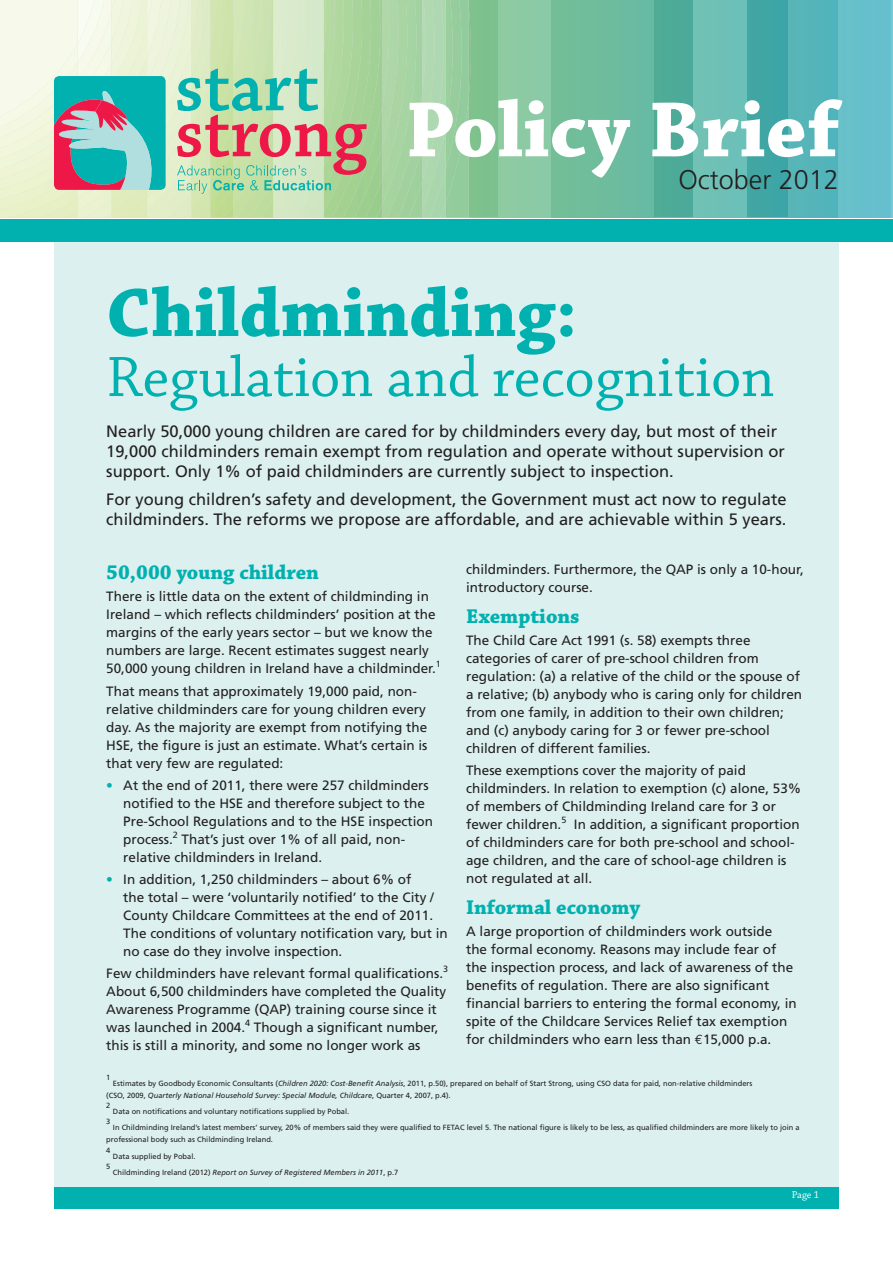
<style>
.page{position:relative;width:893px;height:1263px;background:#fff}
.page>*{position:absolute;margin:0;border:0;box-sizing:border-box;transform-origin:0 0}
.t1{font:700 82.5px "Chaparral Pro";color:#fff}
.t2{font:700 72px "Chaparral Pro";color:#00b1b0}
.t3{font:60px "Chaparral Pro";color:#00b1b0}
.t4{font:300 27px "Frutiger";color:#231f20}
.t5{font:700 21px "Chaparral Pro";color:#00b1b0}
.t6{font:16.5px/19.8px "Frutiger";color:#231f20}
.t7{font:13.5px/18px "Frutiger";color:#231f20}
.t8{font:10.5px "Chaparral Pro";color:#fff}
.t9{font:7.5px/12px "Frutiger";color:#231f20}
.t10{font:italic 7.5px "Frutiger";color:#231f20}
.s1{color:#00b1b0}
.s2{font-family:"Euro Mono"}
.s3{font-style:italic}
.s4{font-style:normal}
</style>
<div class="page">
<div style="left:54px;top:226px;width:785px;height:983px;background:#dbf0ef"></div>
<div style="left:54px;top:1188px;width:785px;height:21px;background:#00b1b0"></div>
<svg style="left:654px;top:0;width:134px;height:218px;background:#47a89e"></svg>
<div style="left:551px;top:0;width:103px;height:218px;background:#6fbc9d"></div>
<div style="left:694px;top:0;width:52px;height:218px;background:#6ec0b7"></div>
<div style="left:788px;top:0;width:51px;height:218px;background:#54b4b9"></div>
<div style="left:498px;top:0;width:53px;height:218px;background:#8ccaa4"></div>
<div style="left:839px;top:0;width:52px;height:218px;background:#66c0cc"></div>
<hr style="left:891px;top:0;width:2px;height:218px;background:#7cc9d5">
<svg style="left:0;top:0;width:498px;height:218px;background:#b4d1b2"></svg>
<div style="left:0;top:219px;width:893px;height:23px;background:#00b1b0"></div>
<p class="t1" style="left:405px;top:82px;width:435px">Policy Brief</p>
<p class="t4" style="left:678px;top:164px;width:162px">October 2012</p>
<p class="t2" style="left:106px;top:271px;width:472px">Childminding:</p>
<p class="t3" style="left:106px;top:344px;width:670px">Regulation and recognition</p>
<p class="t6" style="left:106px;top:421px;width:680px">Nearly 50,000 young children are cared for by childminders every day, but most of their<br>19,000 childminders remain exempt from regulation and operate without supervision or support. Only 1% of paid childminders are currently subject to inspection.</p>
<p class="t6" style="left:106px;top:489px;width:682px">For young children’s safety and development, the Government must act now to regulate childminders. The reforms we propose are affordable, and are achievable within 5 years.</p>
<p class="t5" style="left:106px;top:560px;width:214px">50,000 young children</p>
<p class="t7" style="left:106px;top:587px;width:336px">There is little data on the extent of childminding in Ireland – which reflects childminders’ position at the margins of the early years sector – but we know the numbers are large. Recent estimates suggest nearly 50,000 young children in Ireland have a childminder.<sup>1</sup></p>
<p class="t7" style="left:106px;top:682px;width:323px">That means that approximately 19,000 paid, non&shy;relative childminders care for young children every day. As the majority are exempt from notifying the HSE, the figure is just an estimate. What’s certain is that very few are regulated:</p>
<p class="t7" style="left:123px;top:776px;width:311px;text-indent:-17px"><span class="s1">•</span> At the end of 2011, there were 257 childminders notified to the HSE and therefore subject to the Pre-School Regulations and to the HSE inspection process.<sup>2</sup> That’s just over 1% of all paid, non&shy;relative childminders in Ireland.</p>
<p class="t7" style="left:123px;top:870px;width:326px;text-indent:-17px"><span class="s1">•</span> In addition, 1,250 childminders – about 6% of<br>the total – were ‘voluntarily notified’ to the City / County Childcare Committees at the end of 2011.<br>The conditions of voluntary notification vary, but in no case do they involve inspection.</p>
<p class="t7" style="left:106px;top:964px;width:343px">Few childminders have relevant formal qualifications.<sup>3<br></sup>About 6,500 childminders have completed the Quality Awareness Programme (QAP) training course since it was launched in 2004.<sup>4</sup> Though a significant number, this is still a minority, and some no longer work as</p>
<p class="t7" style="left:466px;top:560px;width:339px">childminders. Furthermore, the QAP is only a 10-hour, introductory course.</p>
<p class="t5" style="left:466px;top:604px;width:115px">Exemptions</p>
<p class="t7" style="left:466px;top:631px;width:338px">The Child Care Act 1991 (s. 58) exempts three categories of carer of pre-school children from regulation: (a) a relative of the child or the spouse of a relative; (b) anybody who is caring only for children from one family, in addition to their own children; and (c) anybody caring for 3 or fewer pre-school children of different families.</p>
<p class="t7" style="left:466px;top:761px;width:337px">These exemptions cover the majority of paid childminders. In relation to exemption (c) alone, 53% of members of Childminding Ireland care for 3 or fewer children.<sup>5</sup> In addition, a significant proportion of childminders care for both pre-school and school&shy;age children, and the care of school-age children is not regulated at all.</p>
<p class="t5" style="left:466px;top:895px;width:176px">Informal economy</p>
<p class="t7" style="left:466px;top:922px;width:332px">A large proportion of childminders work outside<br>the formal economy. Reasons may include fear of the inspection process, and lack of awareness of the benefits of regulation. There are also significant financial barriers to entering the formal economy, in spite of the Childcare Services Relief tax exemption for childminders who earn less than <span class="s2">€</span>15,000 p.a.</p>
<p class="t9" style="left:106px;top:1071px;width:6px">1</p>
<p class="t9" style="left:106px;top:1077px;width:647px;text-indent:7px">Estimates by Goodbody Economic Consultants (<span class="s3">Children 2020: Cost-Benefit Analysis</span>, 2011, p.50), prepared on behalf of Start Strong, using CSO data for paid, non-relative childminders (CSO, 2009, <span class="s3">Quarterly National Household Survey: Special Module, Childcare</span>, Quarter 4, 2007, p.4).</p>
<p class="t9" style="left:106px;top:1099px;width:6px">2</p>
<p class="t9" style="left:113px;top:1105px;width:238px">Data on notifications and voluntary notifications supplied by Pobal.</p>
<p class="t9" style="left:106px;top:1116px;width:6px">3</p>
<p class="t9" style="left:106px;top:1122px;width:695px;text-indent:7px">In Childminding Ireland’s latest members’ survey, 20% of members said they were qualified to FETAC level 5. The national figure is likely to be less, as qualified childminders are more likely to join a professional body such as Childminding Ireland.</p>
<p class="t9" style="left:106px;top:1144px;width:6px">4</p>
<p class="t9" style="left:113px;top:1150px;width:84px">Data supplied by Pobal.</p>
<p class="t9" style="left:106px;top:1160px;width:6px">5</p>
<p class="t10" style="left:113px;top:1168px;width:287px"><span class="s4">Childminding Ireland (2012)</span> Report on Survey of Registered Members in 2011<span class="s4">, p.7</span></p>
<p class="t8" style="left:792px;top:1189px;width:29px">Page 1</p>
</div>
